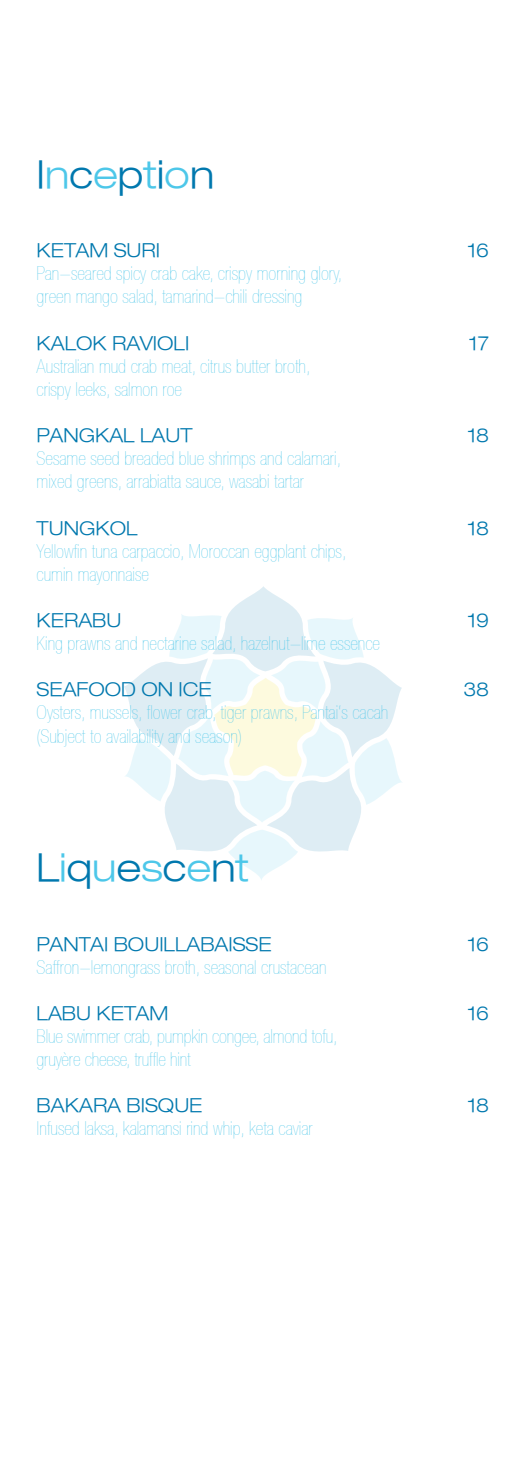
<style>
.page{position:relative;width:521px;height:1474px;background:#fff}
.page>*{position:absolute;margin:0;border:0;box-sizing:border-box;transform-origin:0 0}
.t1{font:300 expanded 38.5px "Helvetica Neue LT";color:#0078ae}
.t2{font:900 condensed 19.25px/23.1px "Helvetica Neue LT";color:#4dc7e9}
.t3{font:300 expanded 19.25px "Helvetica Neue LT";color:#0078ae}
.s1{color:#4dc7e9}
</style>
<div class="page">
<svg style="left:124px;top:586px;width:278px;height:294px"></svg>
<h1 class="t1" style="left:37px;top:151px;width:179px">I<span class="s1">n</span>c<span class="s1">e</span>p<span class="s1">t</span>i<span class="s1">o</span>n</h1>
<p class="t3" style="left:37px;top:239px;width:125px">KETAM SURI</p>
<p class="t3" style="left:468px;top:239px;width:23px">16</p>
<p class="t2" style="left:37px;top:262px;width:307px">Pan-seared spicy crab cake, crispy morning glory, green mango salad, tamarind-chili dressing</p>
<p class="t3" style="left:37px;top:331px;width:154px">KALOK RAVIOLI</p>
<p class="t3" style="left:469px;top:331px;width:21px">17</p>
<p class="t2" style="left:37px;top:354px;width:275px">Australian mud crab meat, citrus butter broth, crispy leeks, salmon roe</p>
<p class="t3" style="left:37px;top:424px;width:157px">PANGKAL LAUT</p>
<p class="t3" style="left:468px;top:424px;width:23px">18</p>
<p class="t2" style="left:37px;top:447px;width:306px">Sesame seed breaded blue shrimps and calamari, mixed greens, arrabiatta sauce, wasabi tartar</p>
<p class="t3" style="left:37px;top:516px;width:102px">TUNGKOL</p>
<p class="t3" style="left:468px;top:516px;width:23px">18</p>
<p class="t2" style="left:37px;top:539px;width:311px">Yellowfin tuna carpaccio, Moroccan eggplant chips, cumin mayonnaise</p>
<p class="t3" style="left:37px;top:608px;width:86px">KERABU</p>
<p class="t3" style="left:468px;top:608px;width:23px">19</p>
<p class="t2" style="left:37px;top:631px;width:345px">King prawns and nectarine salad, hazelnut-lime essence</p>
<p class="t3" style="left:37px;top:678px;width:177px">SEAFOOD ON ICE</p>
<p class="t3" style="left:463px;top:678px;width:27px">38</p>
<p class="t2" style="left:37px;top:701px;width:353px">Oysters, mussels, flower crab, tiger prawns, Pantai‘s cacah (Subject to availability and season)</p>
<h1 class="t1" style="left:37px;top:844px;width:214px">L<span class="s1">i</span>q<span class="s1">u</span>e<span class="s1">s</span>c<span class="s1">e</span>n<span class="s1">t</span></h1>
<p class="t3" style="left:37px;top:932px;width:236px">PANTAI BOUILLABAISSE</p>
<p class="t3" style="left:468px;top:932px;width:23px">16</p>
<p class="t2" style="left:37px;top:955px;width:291px">Saffron-lemongrass broth, seasonal crustacean</p>
<p class="t3" style="left:37px;top:1001px;width:133px">LABU KETAM</p>
<p class="t3" style="left:468px;top:1001px;width:23px">16</p>
<p class="t2" style="left:37px;top:1024px;width:303px">Blue swimmer crab, pumpkin congee, almond tofu, gruyère cheese, truffle hint</p>
<p class="t3" style="left:37px;top:1093px;width:167px">BAKARA BISQUE</p>
<p class="t3" style="left:468px;top:1093px;width:23px">18</p>
<p class="t2" style="left:37px;top:1116px;width:278px">Infused laksa, kalamansi rind whip, keta caviar</p>
</div>
